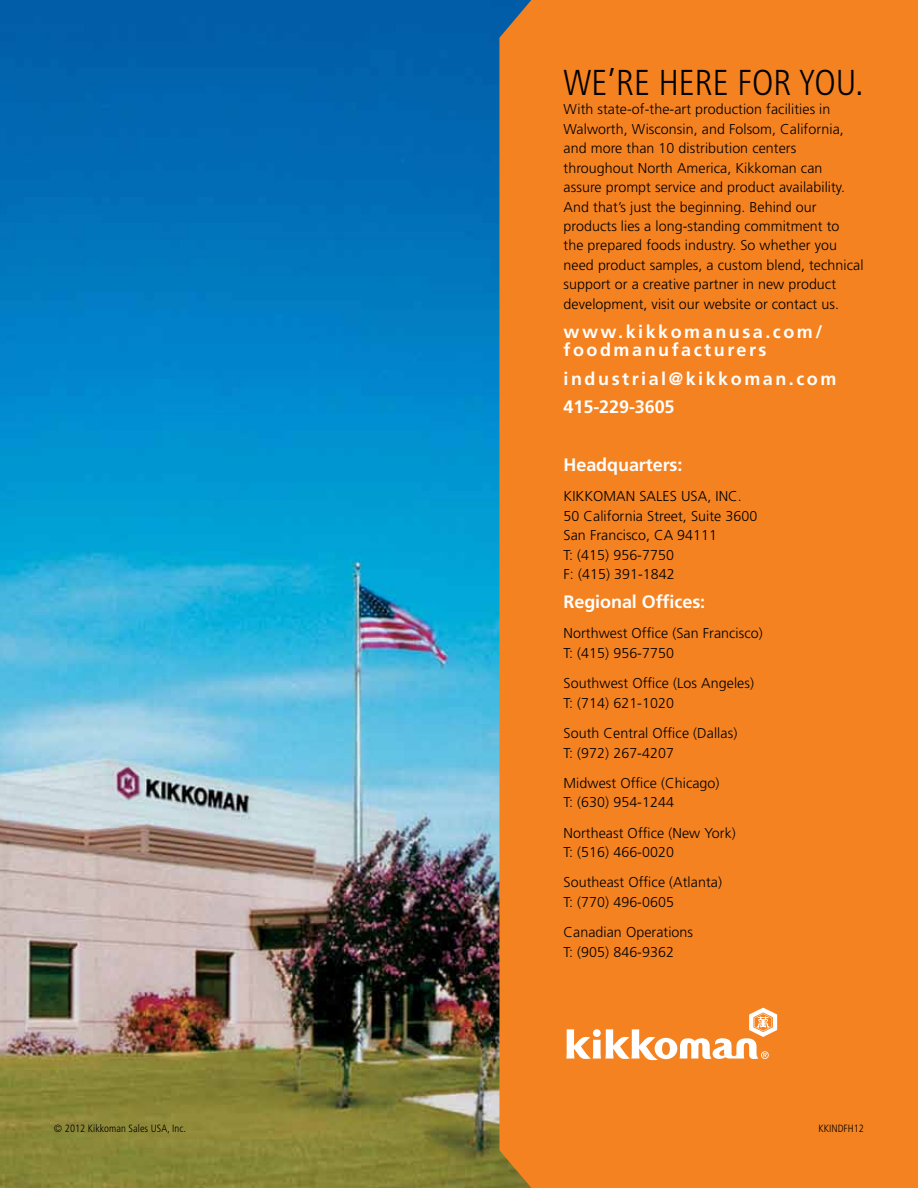
<style>
.page{position:relative;width:918px;height:1188px;background:#fff}
.page>*{position:absolute;margin:0;border:0;box-sizing:border-box;transform-origin:0 0}
.t1{font:300 condensed 36px "Frutiger";color:#000}
.t2{font:700 18px/18px "Frutiger";letter-spacing:.14em;color:#fff}
.t3{font:700 18px "Frutiger";letter-spacing:-.005em;color:#fff}
.t4{font:300 14.25px/19.5px "Frutiger";letter-spacing:.005em;color:#000}
.t5{font:300 condensed 10.5px "Frutiger";letter-spacing:.005em;color:#000}
</style>
<div class="page">
<img style="left:0;top:0;width:499px;height:1188px">
<div style="left:499px;top:0;width:419px;height:1188px;background:#f58220"></div>
<svg style="left:566px;top:1008px;width:211px;height:53px"></svg>
<h1 class="t1" style="left:564px;top:62px;width:302px">WE’RE HERE FOR YOU.</h1>
<p class="t4" style="left:564px;top:99px;width:301px">With state-of-the-art production facilities in Walworth, Wisconsin, and Folsom, California, and more than 10 distribution centers throughout North America, Kikkoman can assure prompt service and product availability.<br>And that’s just the beginning. Behind our products lies a long-standing commitment to<br>the prepared foods industry. So whether you need product samples, a custom blend, technical support or a creative partner in new product development, visit our website or contact us.</p>
<p class="t2" style="left:564px;top:322px;width:260px">www.kikkomanusa.com/ foodmanufacturers</p>
<p class="t2" style="left:564px;top:364px;width:274px;line-height:28.8px">industrial@kikkoman.com<br>415-229-3605</p>
<p class="t3" style="left:564px;top:454px;width:120px">Headquarters:</p>
<p class="t4" style="left:564px;top:487px;width:195px">KIKKOMAN SALES USA, INC.<br>50 California Street, Suite 3600<br>San Francisco, CA 94111<br>T: (415) 956-7750<br>F: (415) 391-1842</p>
<p class="t3" style="left:564px;top:591px;width:143px">Regional Offices:</p>
<p class="t4" style="left:564px;top:624px;width:201px">Northwest Office (San Francisco)<br>T: (415) 956-7750</p>
<p class="t4" style="left:564px;top:674px;width:192px">Southwest Office (Los Angeles)<br>T: (714) 621-1020</p>
<p class="t4" style="left:564px;top:723px;width:175px">South Central Office (Dallas)<br>T: (972) 267-4207</p>
<p class="t4" style="left:564px;top:773px;width:157px">Midwest Office (Chicago)<br>T: (630) 954-1244</p>
<p class="t4" style="left:564px;top:823px;width:174px">Northeast Office (New York)<br>T: (516) 466-0020</p>
<p class="t4" style="left:564px;top:873px;width:160px">Southeast Office (Atlanta)<br>T: (770) 496-0605</p>
<p class="t4" style="left:564px;top:922px;width:131px">Canadian Operations<br>T: (905) 846-9362</p>
<p class="t5" style="left:54px;top:1123px;width:133px">© 2012 Kikkoman Sales USA, Inc.</p>
<p class="t5" style="left:818px;top:1123px;width:47px">KKINDFH12</p>
</div>
